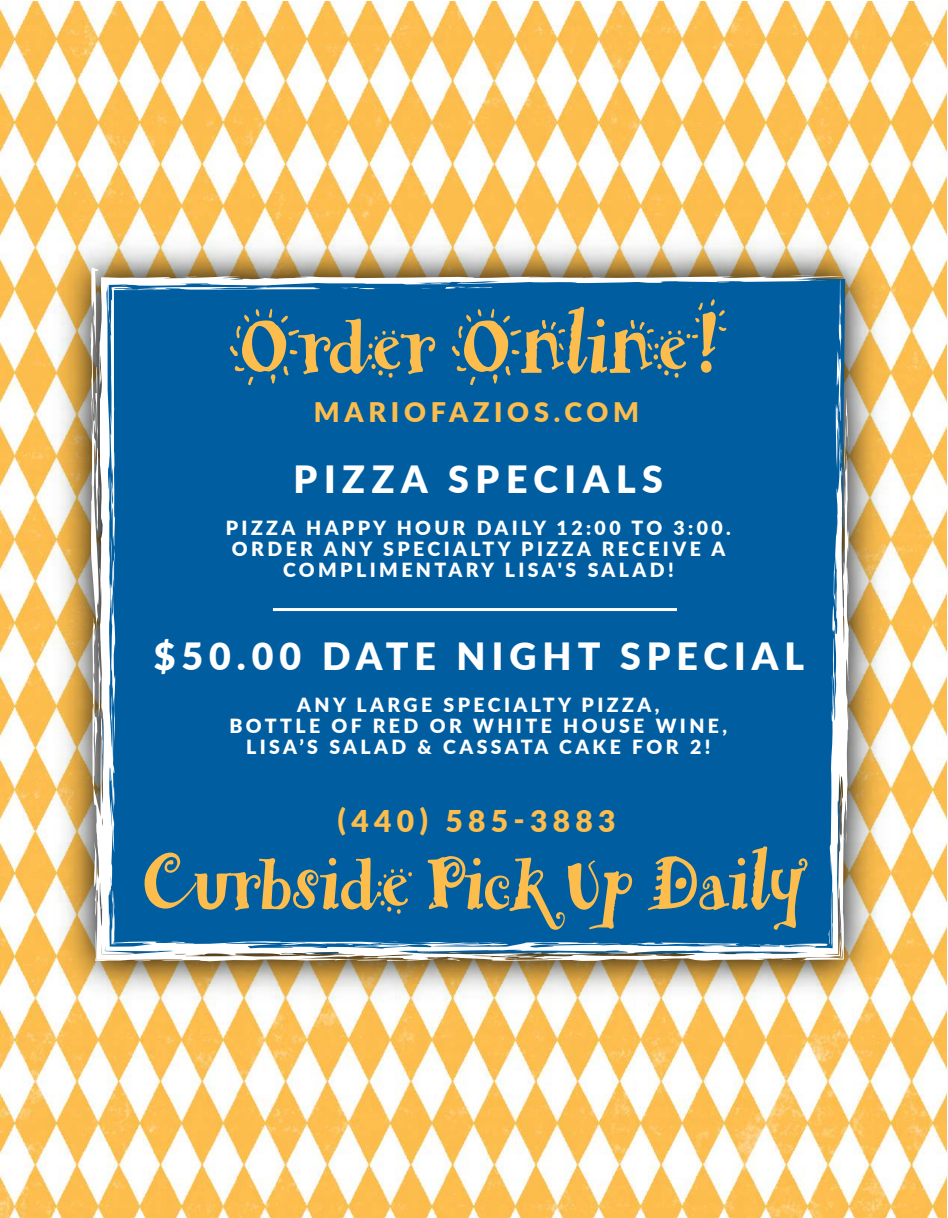
<style>
.page{position:relative;width:948px;height:1218px;background:#fff}
.page>*{position:absolute;margin:0;border:0;box-sizing:border-box;transform-origin:0 0}
.t1{font:90px "Remedy Double";letter-spacing:-.05em;color:#fdbd4d;scale:.9 1}
.t2{font:85.5px "Remedy Double";letter-spacing:-.05em;color:#fdbd4d;scale:.9 1}
.t3{font:900 37.5px "Lato";letter-spacing:.16em;color:#fff}
.t4{font:900 30px "Lato";letter-spacing:.175em;color:#fdbd4d}
.t5{font:900 27px "Lato";letter-spacing:.175em;color:#fdbd4d}
.t6{font:900 19.5px/21px "Lato";letter-spacing:.175em;color:#fff;text-align:center}
</style>
<div class="page">
<img style="left:0;top:2px;width:946px;height:1216px">
<img style="left:41px;top:218px;width:857px;height:792px">
<svg style="left:93px;top:276px;width:756px;height:686px;background:#0f66a3"></svg>
<svg style="left:836px;top:279px;width:13px;height:198px;background:#56829e"></svg>
<svg style="left:828px;top:890px;width:5px;height:57px"></svg>
<svg style="left:740px;top:944px;width:21px;height:3px"></svg>
<svg style="left:845px;top:831px;width:3px;height:15px"></svg>
<svg style="left:840px;top:923px;width:1px;height:14px"></svg>
<svg style="left:679px;top:944px;width:12px;height:1px"></svg>
<svg style="left:773px;top:959px;width:23px;height:1px"></svg>
<svg style="left:607px;top:953px;width:15px;height:1px"></svg>
<svg style="left:411px;top:942px;width:62px;height:2px"></svg>
<svg style="left:657px;top:954px;width:21px;height:7px"></svg>
<svg style="left:385px;top:942px;width:14px;height:1px"></svg>
<svg style="left:344px;top:944px;width:15px;height:1px"></svg>
<svg style="left:420px;top:952px;width:49px;height:9px"></svg>
<svg style="left:355px;top:956px;width:42px;height:5px"></svg>
<svg style="left:169px;top:942px;width:12px;height:1px"></svg>
<svg style="left:306px;top:954px;width:17px;height:1px"></svg>
<svg style="left:118px;top:943px;width:14px;height:1px"></svg>
<svg style="left:112px;top:897px;width:3px;height:15px"></svg>
<svg style="left:134px;top:960px;width:19px;height:1px"></svg>
<div style="left:110px;top:287px;width:221px;height:302px;background:#005ea0"></div>
<svg style="left:443px;top:283px;width:136px;height:6px"></svg>
<svg style="left:340px;top:287px;width:57px;height:2px"></svg>
<svg style="left:90px;top:268px;width:12px;height:520px"></svg>
<svg style="left:174px;top:277px;width:25px;height:2px"></svg>
<svg style="left:783px;top:276px;width:32px;height:1px"></svg>
<hr style="left:273px;top:608px;width:404px;height:3px;background:#fff">
<h1 class="t1" style="left:228px;top:288px;width:557px">Order Online!</h1>
<h3 class="t5" style="left:314px;top:392px;width:327px">MARIOFAZIOS.COM</h3>
<h3 class="t3" style="left:294px;top:451px;width:371px">PIZZA SPECIALS</h3>
<p class="t6" style="left:226px;top:517px;width:507px">PIZZA HAPPY HOUR DAILY 12:00 TO 3:00.<br>ORDER ANY SPECIALTY PIZZA RECEIVE A<br>COMPLIMENTARY LISA'S SALAD!</p>
<h3 class="t3" style="left:154px;top:628px;width:652px">$50.00 DATE NIGHT SPECIAL</h3>
<p class="t6" style="left:229px;top:694px;width:499px">ANY LARGE SPECIALTY PIZZA,<br>BOTTLE OF RED OR WHITE HOUSE WINE,<br>LISA’S SALAD &amp; CASSATA CAKE FOR 2!</p>
<h3 class="t4" style="left:337px;top:798px;width:280px">(440) 585-3883</h3>
<h2 class="t2" style="left:143px;top:828px;width:740px">Curbside Pick Up Daily</h2>
</div>
